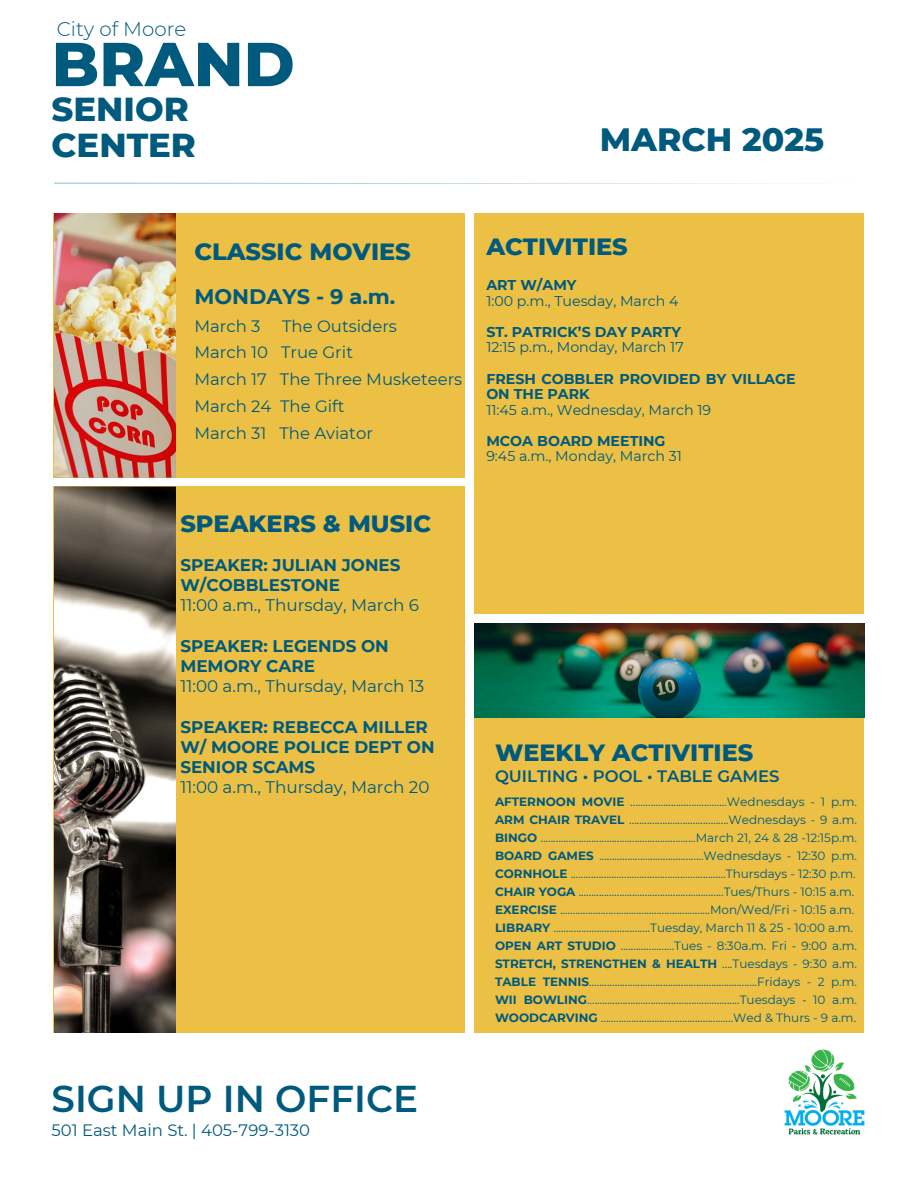
<style>
.page{position:relative;width:918px;height:1188px;background:#fff}
.page>*{position:absolute;margin:0;border:0;box-sizing:border-box;transform-origin:0 0}
.t1{font:800 61.95px "Montserrat";color:#005a7e}
.t2{font:600 37.35px "Montserrat";color:#005a7e}
.t3{font:800 33.9px/36px "Montserrat";color:#005a7e}
.t4{font:800 33px "Montserrat";color:#005a7e}
.t5{font:800 24px "Montserrat";color:#005a7e}
.t6{font:700 21px "Montserrat";color:#005a7e}
.t7{font:300 19.8px "Montserrat";color:#005a7e}
.t8{font:700 16.8px/20.2px "Montserrat";color:#005a7e}
.t9{font:16.5px/26.7px "Montserrat";color:#005a7e}
.t10{font:600 16.5px "Montserrat";color:#005a7e}
.t11{font:14.25px/15.6px "Montserrat";color:#005a7e}
.t12{font:700 14.25px/15.6px "Montserrat";color:#005a7e}
.t13{font:12px/18px "Montserrat";color:#005a7e;text-align:justify}
.s1{font-weight:400}
.s2{font-weight:700}
</style>
<div class="page">
<svg style="left:54px;top:183px;width:739px;height:1px"></svg>
<div style="left:54px;top:214px;width:411px;height:264px;background:#ebc044"></div>
<div style="left:54px;top:486px;width:411px;height:546px;background:#ebc044"></div>
<div style="left:474px;top:214px;width:390px;height:399px;background:#ebc044"></div>
<img style="left:54px;top:214px;width:122px;height:819px">
<div style="left:474px;top:624px;width:389px;height:408px;background:#ebc044"></div>
<img style="left:474px;top:624px;width:390px;height:93px">
<img style="left:784px;top:1049px;width:81px;height:86px">
<h5 class="t7" style="left:57px;top:16px;width:131px">City of Moore</h5>
<h5 class="t1" style="left:52px;top:26px;width:245px">BRAND</h5>
<h5 class="t3" style="left:52px;top:91px;width:146px">SENIOR<br>CENTER</h5>
<h5 class="t4" style="left:600px;top:119px;width:226px">MARCH 2025</h5>
<h2 class="t5" style="left:194px;top:237px;width:218px">CLASSIC MOVIES</h2>
<h3 class="t6" style="left:194px;top:284px;width:202px">MONDAYS - 9 a.m.</h3>
<h3 class="t9" style="left:194px;top:313px;width:68px">March 3</h3>
<h3 class="t9" style="left:194px;top:313px;width:269px;text-indent:88px">The Outsiders<br>March 10 True Grit<br>March 17 The Three Musketeers<br>March 24 The Gift<br>March 31 The Aviator</h3>
<h1 class="t5" style="left:180px;top:509px;width:252px">SPEAKERS &amp; MUSIC</h1>
<h5 class="t8" style="left:180px;top:554px;width:240px">SPEAKER: JULIAN JONES<br>W/COBBLESTONE<br><span class="s1">11:00 a.m., Thursday, March 6</span></h5>
<h6 class="t8" style="left:180px;top:635px;width:246px">SPEAKER: LEGENDS ON<br>MEMORY CARE<br><span class="s1">11:00 a.m., Thursday, March 13</span></h6>
<h6 class="t8" style="left:180px;top:716px;width:256px">SPEAKER: REBECCA MILLER<br>W/ MOORE POLICE DEPT ON<br>SENIOR SCAMS<br><span class="s1">11:00 a.m., Thursday, March 20</span></h6>
<p class="t5" style="left:486px;top:231px;width:143px">ACTIVITIES</p>
<h6 class="t11" style="left:486px;top:277px;width:194px"><span class="s2">ART W/AMY<br></span>1:00 p.m., Tuesday, March 4</h6>
<h6 class="t11" style="left:486px;top:324px;width:199px"><span class="s2">ST. PATRICK’S DAY PARTY<br></span>12:15 p.m., Monday, March 17</h6>
<h3 class="t12" style="left:486px;top:371px;width:311px">FRESH COBBLER PROVIDED BY VILLAGE<br>ON THE PARK<br><span class="s1">11:45 a.m., Wednesday, March 19</span></h3>
<h5 class="t11" style="left:486px;top:433px;width:197px"><span class="s2">MCOA BOARD MEETING<br></span>9:45 a.m., Monday, March 31</h5>
<h3 class="t5" style="left:495px;top:737px;width:260px">WEEKLY ACTIVITIES</h3>
<p class="t10" style="left:495px;top:766px;width:286px">QUILTING • POOL • TABLE GAMES</p>
<h4 class="t13" style="left:495px;top:792px;width:364px"><span class="s2">AFTERNOON MOVIE</span> ......................................Wednesdays - 1 p.m.<br><span class="s2">ARM CHAIR TRAVEL</span> .......................................Wednesdays - 9 a.m.<br><span class="s2">BINGO</span> .............................................................March 21, 24 &amp; 28 -12:15p.m.<br><span class="s2">BOARD GAMES</span> .........................................Wednesdays - 12:30 p.m.<br><span class="s2">CORNHOLE</span> .............................................................Thursdays - 12:30 p.m.</h4>
<p class="t13" style="left:495px;top:882px;width:361px"><span class="s2">CHAIR YOGA</span> .........................................................Tues/Thurs - 10:15 a.m.</p>
<p class="t13" style="left:495px;top:900px;width:361px"><span class="s2">EXERCISE</span> ...........................................................Mon/Wed/Fri - 10:15 a.m.</p>
<p class="t13" style="left:495px;top:918px;width:360px"><span class="s2">LIBRARY</span> ......................................Tuesday, March 11 &amp; 25 - 10:00 a.m.</p>
<p class="t13" style="left:495px;top:936px;width:364px"><span class="s2">OPEN ART STUDIO</span> .....................Tues - 8:30a.m. Fri - 9:00 a.m.<br><span class="s2">STRETCH, STRENGTHEN &amp; HEALTH</span> ....Tuesdays - 9:30 a.m.<br><span class="s2">TABLE TENNIS</span>..................................................................Fridays - 2 p.m.<br><span class="s2">WII BOWLING</span>............................................................Tuesdays - 10 a.m.<br><span class="s2">WOODCARVING</span> ....................................................Wed &amp; Thurs - 9 a.m.</p>
<h3 class="t2" style="left:52px;top:1076px;width:368px">SIGN UP IN OFFICE</h3>
<h3 class="t9" style="left:52px;top:1117px;width:260px">501 East Main St. | 405-799-3130</h3>
</div>
